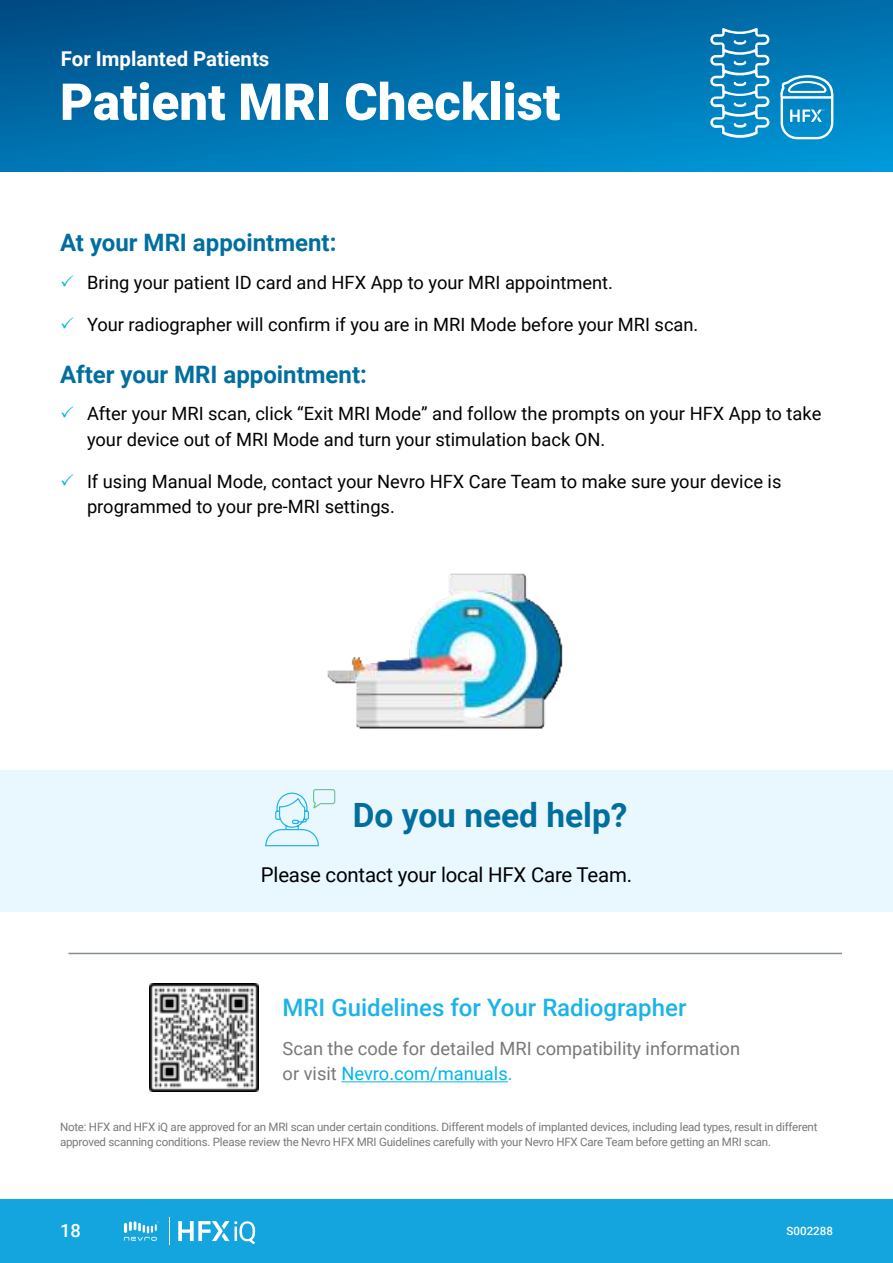
<style>
.page{position:relative;width:893px;height:1263px;background:#fff}
.page>*{position:absolute;margin:0;border:0;box-sizing:border-box;transform-origin:0 0}
.t1{font:900 51px "Roboto";color:#fff}
.t2{font:700 33.45px "Roboto";color:#006e9f}
.t3{font:700 24px "Roboto";color:#006e9f}
.t4{font:500 24px "Roboto";color:#1cb3e8}
.t5{font:20.4px "Roboto";letter-spacing:-.01em;color:#000}
.t6{font:700 20.4px "Roboto";color:#fff}
.t7{font:18.3px/25.5px "Roboto";color:#000101}
.t8{font:18.3px/25.5px "Roboto";color:#797879}
.t9{font:500 18.3px "Roboto";color:#fff}
.t10{font:11.55px/14.4px "Roboto";letter-spacing:-.02em;color:#797879}
.t11{font:500 11.55px "Roboto";color:#fff}
.s1{color:#00b4ed}
</style>
<div class="page">
<svg style="left:0;top:0;width:893px;height:171px;background:#0070ad"></svg>
<div style="left:0;top:1198px;width:893px;height:65px;background:#14a4de"></div>
<svg style="left:124px;top:1221px;width:35px;height:20px"></svg>
<svg style="left:169px;top:1217px;width:1px;height:28px"></svg>
<svg style="left:178px;top:1221px;width:77px;height:23px"></svg>
<div style="left:0;top:769px;width:893px;height:142px;background:#e9f7fe"></div>
<svg style="left:265px;top:789px;width:71px;height:58px"></svg>
<img style="left:150px;top:984px;width:108px;height:108px">
<hr style="left:341px;top:1081px;width:167px;height:1px;background:#00b4ed">
<hr style="left:69px;top:953px;width:773px;height:1px;background:#848e93">
<img style="left:327px;top:573px;width:236px;height:156px">
<svg style="left:710px;top:28px;width:60px;height:111px"></svg>
<svg style="left:780px;top:75px;width:54px;height:64px"></svg>
<p class="t6" style="left:61px;top:50px;width:210px">For Implanted Patients</p>
<h1 class="t1" style="left:60px;top:81px;width:502px">Patient MRI Checklist</h1>
<h3 class="t3" style="left:60px;top:232px;width:278px">At your MRI appointment:</h3>
<p class="t7" style="left:87px;top:271px;width:528px">Bring your patient ID card and HFX App to your MRI appointment.</p>
<p class="t7" style="left:87px;top:311px;width:613px">Your radiographer will confirm if you are in MRI Mode before your MRI scan.</p>
<h3 class="t3" style="left:60px;top:364px;width:308px">After your MRI appointment:</h3>
<p class="t7" style="left:87px;top:402px;width:736px">After your MRI scan, click “Exit MRI Mode” and follow the prompts on your HFX App to take your device out of MRI Mode and turn your stimulation back ON.</p>
<p class="t7" style="left:87px;top:470px;width:696px">If using Manual Mode, contact your Nevro HFX Care Team to make sure your device is programmed to your pre-MRI settings.</p>
<h2 class="t2" style="left:353px;top:800px;width:276px">Do you need help?</h2>
<p class="t5" style="left:261px;top:865px;width:373px">Please contact your local HFX Care Team.</p>
<h3 class="t4" style="left:283px;top:998px;width:405px">MRI Guidelines for Your Radiographer</h3>
<p class="t8" style="left:283px;top:1037px;width:459px">Scan the code for detailed MRI compatibility information or visit <span class="s1">Nevro.com/manuals.</span></p>
<p class="t10" style="left:60px;top:1121px;width:759px">Note: HFX and HFX iQ are approved for an MRI scan under certain conditions. Different models of implanted devices, including lead types, result in different approved scanning conditions. Please review the Nevro HFX MRI Guidelines carefully with your Nevro HFX Care Team before getting an MRI scan.</p>
<p class="t9" style="left:60px;top:1223px;width:22px">18</p>
<p class="t11" style="left:787px;top:1226px;width:48px">S002288</p>
</div>
